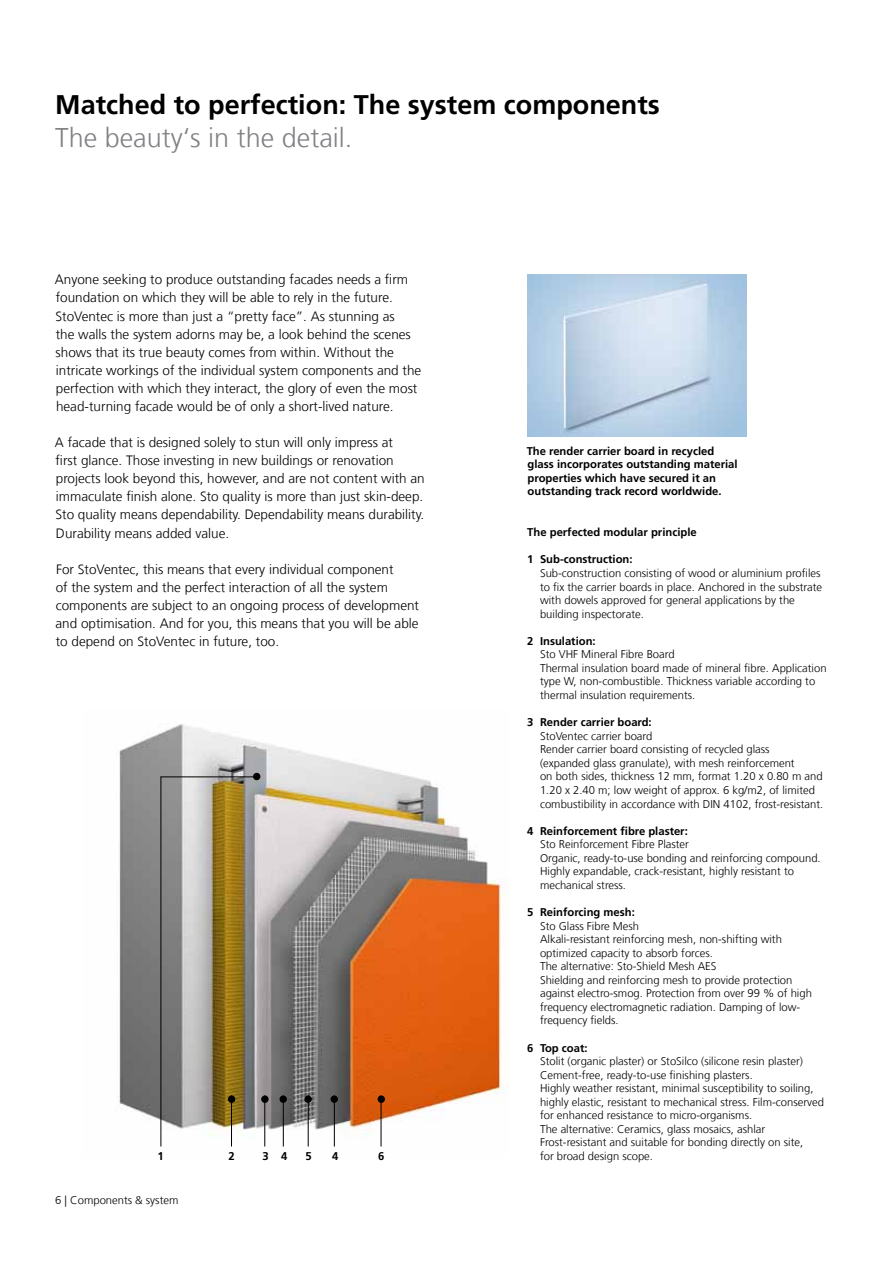
<style>
.page{position:relative;width:893px;height:1263px;background:#fff}
.page>*{position:absolute;margin:0;border:0;box-sizing:border-box;transform-origin:0 0}
.t1{font:700 27px "Sto Frutiger";color:#000}
.t2{font:300 27px "Sto Frutiger";color:#818084}
.t3{font:300 13.5px/18.1px "Sto Frutiger";color:#000}
.t4{font:300 11.25px/13.5px "Sto Frutiger";color:#000}
.t5{font:700 11.25px/13.5px "Sto Frutiger";color:#000}
</style>
<div class="page">
<img style="left:527px;top:274px;width:219px;height:163px">
<img style="left:119px;top:724px;width:388px;height:423px">
<div style="left:228px;top:1096px;width:7px;height:6px;background:#000;border-radius:50%"></div>
<div style="left:228px;top:1096px;width:7px;height:6px;border:1px solid #000;border-radius:50%"></div>
<svg style="left:262px;top:1096px;width:6px;height:6px"></svg>
<svg style="left:280px;top:1096px;width:6px;height:6px"></svg>
<svg style="left:305px;top:1096px;width:6px;height:6px"></svg>
<svg style="left:378px;top:1096px;width:6px;height:6px"></svg>
<hr style="left:381px;top:1095px;width:1px;height:51px;background:#000">
<hr style="left:283px;top:1095px;width:1px;height:51px;background:#000">
<hr style="left:308px;top:1095px;width:1px;height:51px;background:#000">
<hr style="left:264px;top:1095px;width:1px;height:51px;background:#000">
<hr style="left:231px;top:1095px;width:1px;height:51px;background:#000">
<hr style="left:161px;top:777px;width:1px;height:369px;background:#000">
<hr style="left:334px;top:1095px;width:1px;height:51px;background:#000">
<svg style="left:331px;top:1096px;width:6px;height:6px"></svg>
<div style="left:254px;top:773px;width:6px;height:7px;background:#000;border-radius:50%"></div>
<div style="left:254px;top:773px;width:6px;height:7px;border:1px solid #000;border-radius:50%"></div>
<hr style="left:161px;top:776px;width:95px;height:1px;background:#000">
<h1 class="t1" style="left:55px;top:89px;width:606px">Matched to perfection: The system components</h1>
<h1 class="t2" style="left:55px;top:122px;width:299px">The beauty‘s in the detail.</h1>
<p class="t3" style="left:55px;top:271px;width:368px">Anyone seeking to produce outstanding facades needs a firm foundation on which they will be able to rely in the future.<br>StoVentec is more than just a “pretty face”. As stunning as<br>the walls the system adorns may be, a look behind the scenes shows that its true beauty comes from within. Without the intricate workings of the individual system components and the perfection with which they interact, the glory of even the most head-turning facade would be of only a short-lived nature.</p>
<p class="t3" style="left:55px;top:433px;width:371px">A facade that is designed solely to stun will only impress at<br>first glance. Those investing in new buildings or renovation projects look beyond this, however, and are not content with an immaculate finish alone. Sto quality is more than just skin-deep.<br>Sto quality means dependability. Dependability means durability.<br>Durability means added value.</p>
<p class="t3" style="left:56px;top:560px;width:365px">For StoVentec, this means that every individual component<br>of the system and the perfect interaction of all the system components are subject to an ongoing process of development and optimisation. And for you, this means that you will be able to depend on StoVentec in future, too.</p>
<p class="t5" style="left:158px;top:1149px;width:8px">1</p>
<p class="t5" style="left:229px;top:1149px;width:8px">2</p>
<p class="t5" style="left:263px;top:1149px;width:26px">3 4</p>
<p class="t5" style="left:306px;top:1149px;width:8px">5</p>
<p class="t5" style="left:332px;top:1149px;width:8px">4</p>
<p class="t5" style="left:378px;top:1149px;width:8px">6</p>
<p class="t4" style="left:55px;top:1194px;width:125px">6 | Components &amp; system</p>
<p class="t5" style="left:527px;top:444px;width:212px">The render carrier board in recycled glass incorporates outstanding material properties which have secured it an outstanding track record worldwide.</p>
<p class="t5" style="left:527px;top:526px;width:171px">The perfected modular principle</p>
<p class="t5" style="left:527px;top:553px;width:107px">1 Sub-construction:</p>
<p class="t4" style="left:540px;top:566px;width:284px">Sub-construction consisting of wood or aluminium profiles to fix the carrier boards in place. Anchored in the substrate with dowels approved for general applications by the building inspectorate.</p>
<p class="t5" style="left:527px;top:634px;width:70px">2 Insulation:</p>
<p class="t4" style="left:540px;top:648px;width:288px">Sto VHF Mineral Fibre Board<br>Thermal insulation board made of mineral fibre. Application type W, non-combustible. Thickness variable according to thermal insulation requirements.</p>
<p class="t5" style="left:527px;top:715px;width:126px">3 Render carrier board:</p>
<p class="t4" style="left:540px;top:729px;width:285px">StoVentec carrier board<br>Render carrier board consisting of recycled glass<br>(expanded glass granulate), with mesh reinforcement<br>on both sides, thickness 12 mm, format 1.20 x 0.80 m and 1.20 x 2.40 m; low weight of approx. 6 kg/m2, of limited combustibility in accordance with DIN 4102, frost-resistant.</p>
<p class="t5" style="left:527px;top:824px;width:162px">4 Reinforcement fibre plaster:</p>
<p class="t4" style="left:540px;top:838px;width:282px">Sto Reinforcement Fibre Plaster<br>Organic, ready-to-use bonding and reinforcing compound.<br>Highly expandable, crack-resistant, highly resistant to mechanical stress.</p>
<p class="t5" style="left:527px;top:905px;width:109px">5 Reinforcing mesh:</p>
<p class="t4" style="left:540px;top:919px;width:273px">Sto Glass Fibre Mesh<br>Alkali-resistant reinforcing mesh, non-shifting with optimized capacity to absorb forces.<br>The alternative: Sto-Shield Mesh AES<br>Shielding and reinforcing mesh to provide protection against electro-smog. Protection from over 99 % of high frequency electromagnetic radiation. Damping of low&shy;frequency fields.</p>
<p class="t5" style="left:527px;top:1041px;width:62px">6 Top coat:</p>
<p class="t4" style="left:540px;top:1054px;width:285px">Stolit (organic plaster) or StoSilco (silicone resin plaster)<br>Cement-free, ready-to-use finishing plasters.<br>Highly weather resistant, minimal susceptibility to soiling, highly elastic, resistant to mechanical stress. Film-conserved for enhanced resistance to micro-organisms.<br>The alternative: Ceramics, glass mosaics, ashlar Frost-resistant and suitable for bonding directly on site,<br>for broad design scope.</p>
</div>
